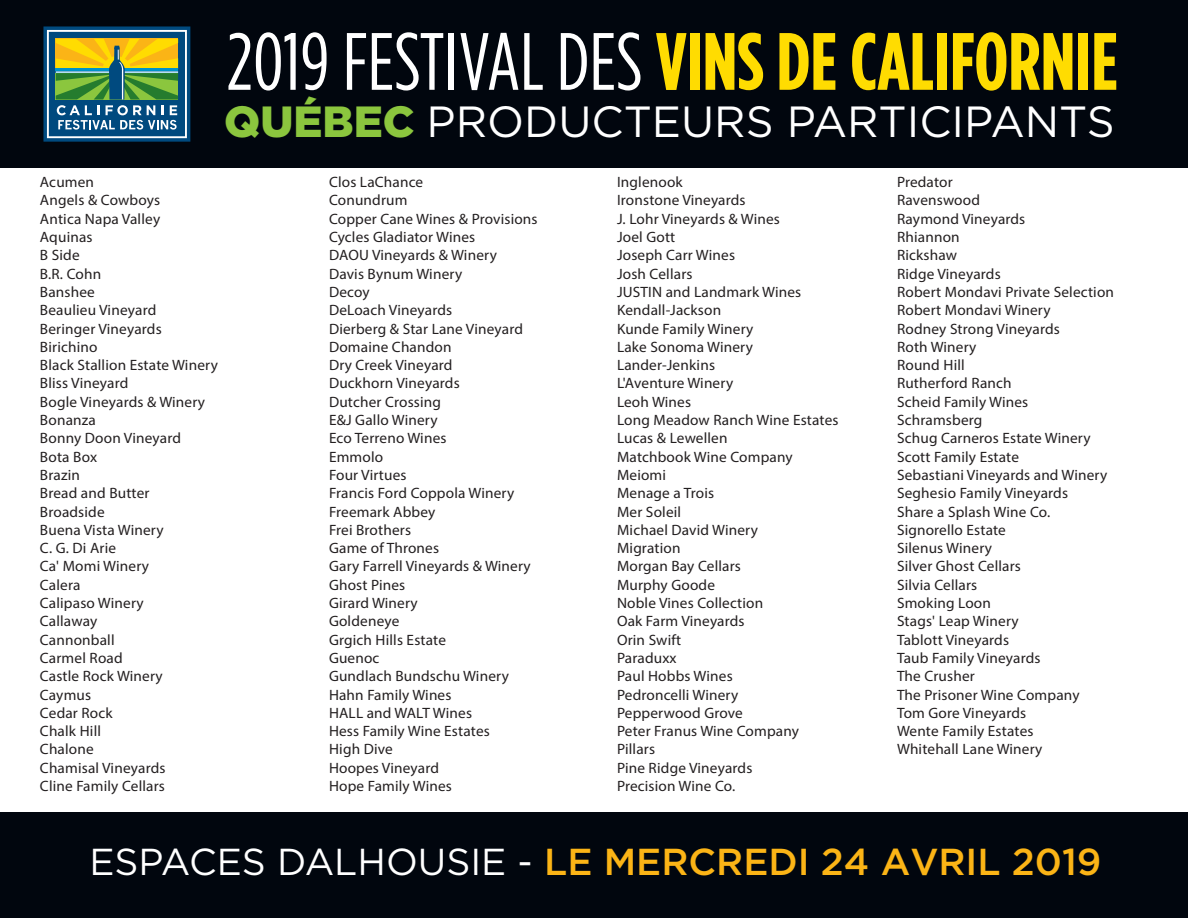
<style>
.page{position:relative;width:1188px;height:918px;background:#fff}
.page>*{position:absolute;margin:0;border:0;box-sizing:border-box;transform-origin:0 0}
.t1{font:700 81px "Gotham Condensed";color:#ffdc01}
.t2{font:43.65px "Gotham HTF";color:#fff}
.t3{font:500 37.5px "Gotham HTF";color:#fbb416}
.t4{font:15px/18.3px "Myriad Pro";letter-spacing:.01em;color:#231f20}
.s1{font-family:"Gotham HTF";font-weight:400;font-stretch:condensed;color:#fff}
.s2{font-weight:900;color:#8bc63e}
.s3{font-weight:400;color:#fff}
</style>
<div class="page">
<div style="left:0;top:0;width:1188px;height:168px;background:#01060e"></div>
<div style="left:0;top:812px;width:1188px;height:106px;background:#01060e"></div>
<svg style="left:43px;top:26px;width:147px;height:116px;background:#61896a"></svg>
<h1 class="t1" style="left:227px;top:16px;width:893px"><span class="s1">2019 FESTIVAL DES</span> VINS DE CALIFORNIE</h1>
<h2 class="t2" style="left:224px;top:97px;width:892px"><span class="s2">QUÉBEC</span> PRODUCTEURS PARTICIPANTS</h2>
<p class="t4" style="left:40px;top:173px;width:179px">Acumen<br>Angels &amp; Cowboys<br>Antica Napa Valley<br>Aquinas<br>B Side<br>B.R. Cohn<br>Banshee<br>Beaulieu Vineyard<br>Beringer Vineyards<br>Birichino<br>Black Stallion Estate Winery<br>Bliss Vineyard<br>Bogle Vineyards &amp; Winery<br>Bonanza<br>Bonny Doon Vineyard<br>Bota Box<br>Brazin<br>Bread and Butter<br>Broadside<br>Buena Vista Winery<br>C. G. Di Arie<br>Ca' Momi Winery<br>Calera<br>Calipaso Winery<br>Callaway<br>Cannonball<br>Carmel Road<br>Castle Rock Winery<br>Caymus<br>Cedar Rock<br>Chalk Hill<br>Chalone<br>Chamisal Vineyards<br>Cline Family Cellars</p>
<p class="t4" style="left:329px;top:173px;width:210px">Clos LaChance<br>Conundrum<br>Copper Cane Wines &amp; Provisions<br>Cycles Gladiator Wines<br>DAOU Vineyards &amp; Winery<br>Davis Bynum Winery<br>Decoy<br>DeLoach Vineyards<br>Dierberg &amp; Star Lane Vineyard<br>Domaine Chandon<br>Dry Creek Vineyard<br>Duckhorn Vineyards<br>Dutcher Crossing<br>E&amp;J Gallo Winery<br>Eco Terreno Wines<br>Emmolo<br>Four Virtues<br>Francis Ford Coppola Winery<br>Freemark Abbey<br>Frei Brothers<br>Game of Thrones<br>Gary Farrell Vineyards &amp; Winery<br>Ghost Pines<br>Girard Winery<br>Goldeneye<br>Grgich Hills Estate<br>Guenoc<br>Gundlach Bundschu Winery<br>Hahn Family Wines<br>HALL and WALT Wines<br>Hess Family Wine Estates<br>High Dive<br>Hoopes Vineyard<br>Hope Family Wines</p>
<p class="t4" style="left:617px;top:173px;width:223px">Inglenook<br>Ironstone Vineyards<br>J. Lohr Vineyards &amp; Wines<br>Joel Gott<br>Joseph Carr Wines<br>Josh Cellars<br>JUSTIN and Landmark Wines<br>Kendall-Jackson<br>Kunde Family Winery<br>Lake Sonoma Winery<br>Lander-Jenkins<br>L'Aventure Winery<br>Leoh Wines<br>Long Meadow Ranch Wine Estates<br>Lucas &amp; Lewellen<br>Matchbook Wine Company<br>Meiomi<br>Menage a Trois<br>Mer Soleil<br>Michael David Winery<br>Migration<br>Morgan Bay Cellars<br>Murphy Goode<br>Noble Vines Collection<br>Oak Farm Vineyards<br>Orin Swift<br>Paraduxx<br>Paul Hobbs Wines<br>Pedroncelli Winery<br>Pepperwood Grove<br>Peter Franus Wine Company<br>Pillars<br>Pine Ridge Vineyards<br>Precision Wine Co.</p>
<p class="t4" style="left:897px;top:173px;width:219px">Predator<br>Ravenswood<br>Raymond Vineyards<br>Rhiannon<br>Rickshaw<br>Ridge Vineyards<br>Robert Mondavi Private Selection<br>Robert Mondavi Winery<br>Rodney Strong Vineyards<br>Roth Winery<br>Round Hill<br>Rutherford Ranch<br>Scheid Family Wines<br>Schramsberg<br>Schug Carneros Estate Winery<br>Scott Family Estate<br>Sebastiani Vineyards and Winery<br>Seghesio Family Vineyards<br>Share a Splash Wine Co.<br>Signorello Estate<br>Silenus Winery<br>Silver Ghost Cellars<br>Silvia Cellars<br>Smoking Loon<br>Stags' Leap Winery<br>Tablott Vineyards<br>Taub Family Vineyards<br>The Crusher<br>The Prisoner Wine Company<br>Tom Gore Vineyards<br>Wente Family Estates<br>Whitehall Lane Winery</p>
<h3 class="t3" style="left:89px;top:840px;width:1014px"><span class="s3">ESPACES DALHOUSIE -</span> LE MERCREDI 24 AVRIL 2019</h3>
</div>
